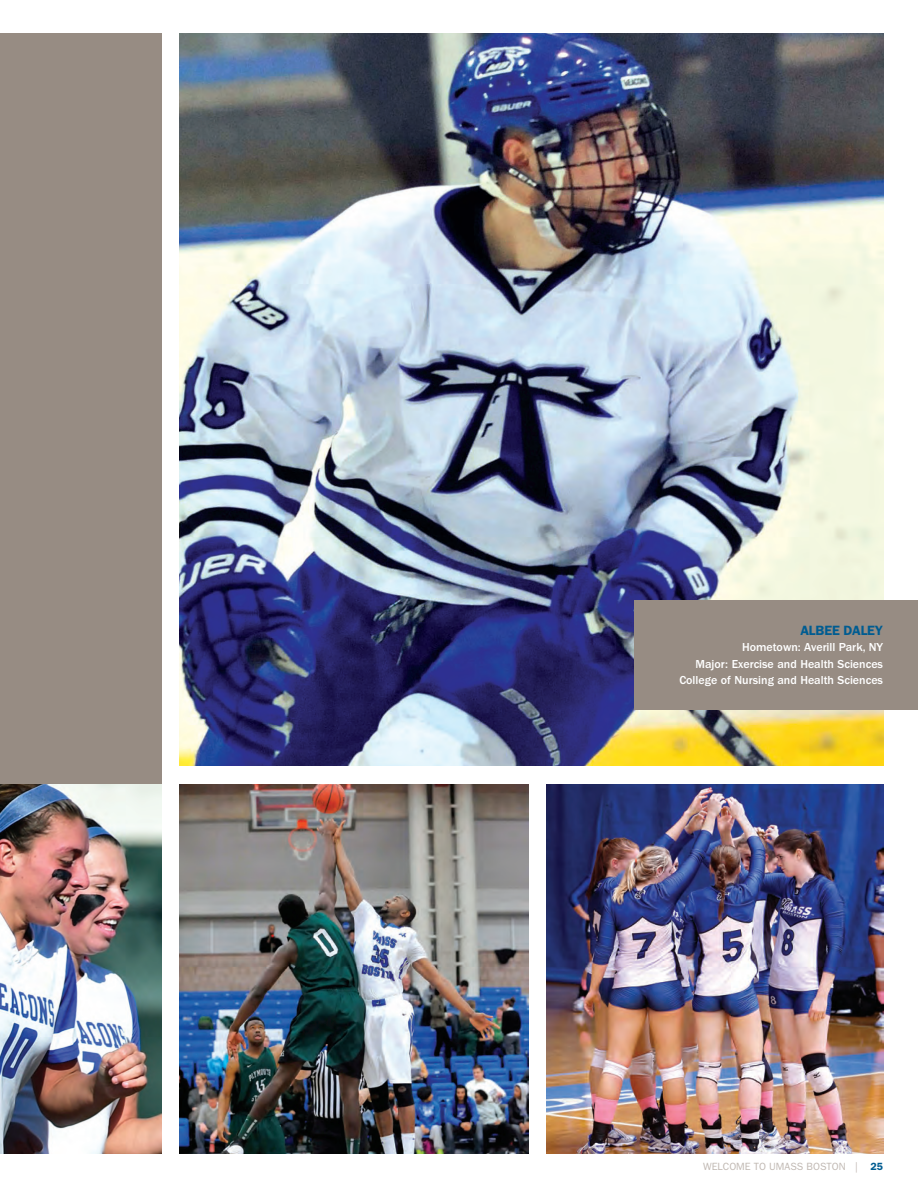
<style>
.page{position:relative;width:918px;height:1188px;background:#fff}
.page>*{position:absolute;margin:0;border:0;box-sizing:border-box;transform-origin:0 0}
.t1{font:600 13.5px "ITC Franklin Gothic Std";letter-spacing:-.01em;color:#005c91}
.t2{font:500 12px/16.5px "ITC Franklin Gothic Std";color:#fff;text-align:right}
.t3{font:10.5px "ITC Franklin Gothic Std";color:#c0b8b2}
.s1{font-weight:600;color:#005c91}
</style>
<div class="page">
<img style="left:179px;top:784px;width:350px;height:369px">
<div style="left:0;top:33px;width:162px;height:751px;background:#978c83"></div>
<img style="left:179px;top:33px;width:704px;height:733px">
<div style="left:634px;top:600px;width:284px;height:110px;background:#978c83"></div>
<img style="left:0;top:784px;width:162px;height:369px">
<img style="left:546px;top:784px;width:337px;height:369px">
<p class="t1" style="left:800px;top:622px;width:84px">ALBEE DALEY</p>
<p class="t2" style="left:679px;top:639px;width:205px">Hometown: Averill Park, NY<br>Major: Exercise and Health Sciences<br>College of Nursing and Health Sciences</p>
<p class="t3" style="left:703px;top:1160px;width:181px">WELCOME TO UMASS BOSTON | <span class="s1">25</span></p>
</div>
